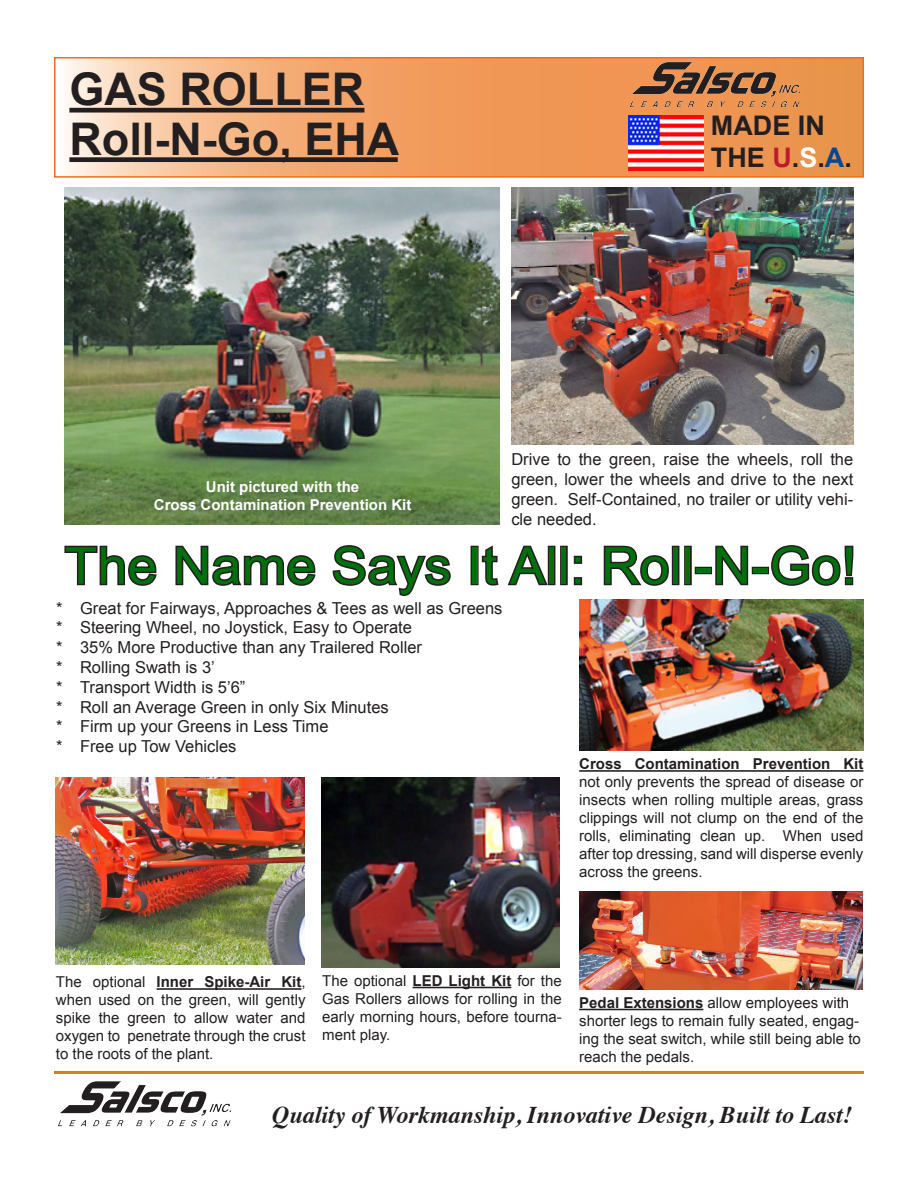
<style>
.page{position:relative;width:918px;height:1188px;background:#fff}
.page>*{position:absolute;margin:0;border:0;box-sizing:border-box;transform-origin:0 0}
.t1{font:51px "Arial";letter-spacing:.01em;color:#00700c;scale:1.04 1}
.t2{font:700 45px "Arial";color:#231f20}
.t3{font:700 27px "Arial";color:#231f20}
.t4{font:italic 700 24px "Times";color:#231f20}
.t5{font:16.5px/19.8px "Arial";color:#231f20;text-align:justify}
.t6{font:15px/18px "Arial";color:#231f20;text-align:justify}
.t7{font:700 15px "Arial";color:#fff}
.s1{color:#bc1b2e}
.s2{color:#fff}
.s3{color:#054793}
.s4{font-weight:700}
</style>
<div class="page">
<hr style="left:413px;top:987px;width:98px;height:1px;background:#231f20">
<img style="left:322px;top:778px;width:238px;height:189px">
<hr style="left:157px;top:988px;width:144px;height:2px;background:#231f20">
<img style="left:56px;top:778px;width:249px;height:186px">
<img style="left:58px;top:1081px;width:174px;height:46px">
<hr style="left:54px;top:1071px;width:810px;height:3px;background:#d97b19">
<svg style="left:64px;top:60px;width:797px;height:115px;background:#f2a870"></svg>
<div style="left:54px;top:57px;width:810px;height:121px;border:2px solid #f06c23"></div>
<div style="left:69px;top:108px;width:295px;height:5px;background:#231f20"></div>
<div style="left:69px;top:157px;width:329px;height:5px;background:#231f20"></div>
<img style="left:628px;top:62px;width:176px;height:47px">
<img style="left:628px;top:116px;width:75px;height:54px">
<svg style="left:64px;top:545px;width:93px;height:41px"></svg>
<svg style="left:175px;top:545px;width:141px;height:41px"></svg>
<svg style="left:332px;top:545px;width:119px;height:51px"></svg>
<div style="left:471px;top:546px;width:8px;height:39px;border:3px solid #231f20"></div>
<svg style="left:481px;top:545px;width:69px;height:41px"></svg>
<div style="left:548px;top:546px;width:7px;height:39px;border:3px solid #231f20"></div>
<div style="left:560px;top:546px;width:8px;height:39px;border:3px solid #231f20"></div>
<svg style="left:573px;top:555px;width:10px;height:31px"></svg>
<svg style="left:603px;top:545px;width:66px;height:41px"></svg>
<div style="left:672px;top:546px;width:7px;height:39px;border:3px solid #231f20"></div>
<div style="left:684px;top:546px;width:8px;height:39px;border:3px solid #231f20"></div>
<div style="left:695px;top:567px;width:17px;height:7px;border:3px solid #231f20"></div>
<svg style="left:715px;top:545px;width:34px;height:41px"></svg>
<div style="left:752px;top:567px;width:17px;height:7px;border:3px solid #231f20"></div>
<svg style="left:769px;top:545px;width:85px;height:41px"></svg>
<img style="left:511px;top:188px;width:342px;height:256px">
<img style="left:65px;top:188px;width:434px;height:336px">
<hr style="left:579px;top:770px;width:284px;height:2px;background:#231f20">
<img style="left:579px;top:600px;width:284px;height:151px">
<img style="left:579px;top:891px;width:283px;height:99px">
<hr style="left:579px;top:1009px;width:124px;height:1px;background:#231f20">
<p class="t2" style="left:69px;top:60px;width:297px">GAS ROLLER</p>
<p class="t2" style="left:69px;top:109px;width:331px">Roll-N-Go, EHA</p>
<p class="t3" style="left:711px;top:108px;width:115px">MADE IN</p>
<p class="t3" style="left:711px;top:140px;width:143px">THE <span class="s1">U</span>.<span class="s2">S</span>.<span class="s3">A</span>.</p>
<p class="t7" style="left:206px;top:477px;width:155px">Unit pictured with the</p>
<p class="t7" style="left:154px;top:495px;width:259px">Cross Contamination Prevention Kit</p>
<p class="t5" style="left:511px;top:450px;width:344px">Drive to the green, raise the wheels, roll the green, lower the wheels and drive to the next green. Self-Contained, no trailer or utility vehi&shy;cle needed.</p>
<p class="t1" style="left:65px;top:532px;width:763px">The Name Says It All: Roll-N-Go!</p>
<p class="t5" style="left:56px;top:598px;width:448px">* Great for Fairways, Approaches &amp; Tees as well as Greens</p>
<p class="t5" style="left:56px;top:618px;width:357px">* Steering Wheel, no Joystick, Easy to Operate</p>
<p class="t5" style="left:56px;top:638px;width:368px">* 35% More Productive than any Trailered Roller</p>
<p class="t5" style="left:56px;top:658px;width:160px">* Rolling Swath is 3’</p>
<p class="t5" style="left:56px;top:677px;width:191px">* Transport Width is 5’6”</p>
<p class="t5" style="left:56px;top:697px;width:334px">* Roll an Average Green in only Six Minutes</p>
<p class="t5" style="left:56px;top:717px;width:274px">* Firm up your Greens in Less Time</p>
<p class="t5" style="left:56px;top:737px;width:182px">* Free up Tow Vehicles</p>
<p class="t6" style="left:579px;top:755px;width:286px"><span class="s4">Cross Contamination Prevention Kit </span>not only prevents the spread of disease or insects when rolling multiple areas, grass clippings will not clump on the end of the rolls, eliminating clean up. When used after top dressing, sand will disperse evenly across the greens.</p>
<p class="t6" style="left:56px;top:973px;width:251px">The optional <span class="s4">Inner Spike-Air Kit</span>, when used on the green, will gently spike the green to allow water and oxygen to penetrate through the crust to the roots of the plant.</p>
<p class="t6" style="left:322px;top:972px;width:241px">The optional <span class="s4">LED Light Kit</span> for the Gas Rollers allows for rolling in the early morning hours, before tourna&shy;ment play.</p>
<p class="t6" style="left:579px;top:994px;width:283px;text-align:left"><span class="s4">Pedal Extensions</span> allow employees with shorter legs to remain fully seated, engag&shy;ing the seat switch, while still being able to reach the pedals.</p>
<p class="t4" style="left:272px;top:1092px;width:581px">Quality of Workmanship, Innovative Design, Built to Last!</p>
</div>
